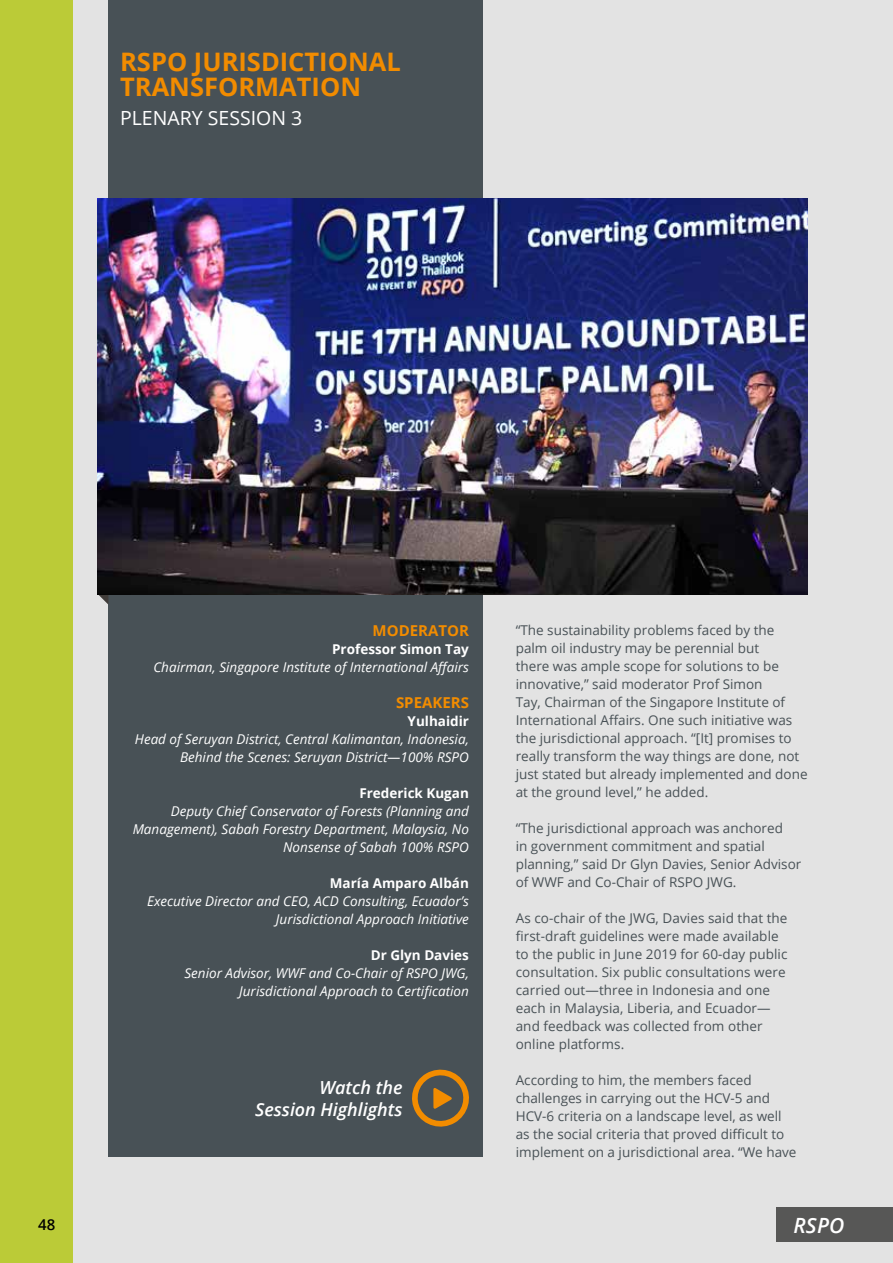
<style>
.page{position:relative;width:893px;height:1263px;background:#fff}
.page>*{position:absolute;margin:0;border:0;box-sizing:border-box;transform-origin:0 0}
.t1{font:700 25.5px/25.5px "Open Sans";color:#f28c00}
.t2{font:italic 600 21px "Open Sans";color:#fff}
.t3{font:19.5px "Open Sans";color:#fff}
.t4{font:italic 600 18px/22.5px "Open Sans";color:#fff;text-align:right}
.t5{font:700 15px "Open Sans";color:#f28c00}
.t6{font:600 15px "Open Sans";color:#000}
.t7{font:13.5px/18px "Open Sans";color:#485156}
.t8{font:italic 13.5px/18px "Open Sans";color:#fff;text-align:right}
.t9{font:700 13.5px "Open Sans";color:#fff}
</style>
<div class="page">
<div style="left:72px;top:0;width:821px;height:1263px;background:#e3e3e3"></div>
<div style="left:0;top:0;width:72px;height:1263px;background:#bbcb37"></div>
<div style="left:776px;top:1208px;width:117px;height:34px;background:#575756"></div>
<div style="left:108px;top:0;width:375px;height:1157px;background:#485156"></div>
<svg style="left:98px;top:594px;width:10px;height:10px"></svg>
<img style="left:98px;top:199px;width:710px;height:395px">
<svg style="left:412px;top:1069px;width:57px;height:58px"></svg>
<h1 class="t1" style="left:120px;top:48px;width:282px">RSPO JURISDICTIONAL<br>TRANSFORMATION</h1>
<h3 class="t3" style="left:120px;top:104px;width:184px">PLENARY SESSION 3</h3>
<p class="t5" style="left:373px;top:620px;width:98px">MODERATOR</p>
<p class="t9" style="left:332px;top:639px;width:138px">Professor Simon Tay</p>
<p class="t8" style="left:153px;top:657px;width:317px">Chairman, Singapore Institute of International Affairs</p>
<p class="t5" style="left:396px;top:692px;width:74px">SPEAKERS</p>
<p class="t9" style="left:408px;top:711px;width:63px">Yulhaidir</p>
<p class="t8" style="left:135px;top:729px;width:336px">Head of Seruyan District, Central Kalimantan, Indonesia,<br>Behind the Scenes: Seruyan District—100% RSPO</p>
<p class="t9" style="left:359px;top:783px;width:111px">Frederick Kugan</p>
<p class="t8" style="left:133px;top:801px;width:338px">Deputy Chief Conservator of Forests (Planning and<br>Management), Sabah Forestry Department, Malaysia, No<br>Nonsense of Sabah 100% RSPO</p>
<p class="t9" style="left:330px;top:873px;width:141px">María Amparo Albán</p>
<p class="t8" style="left:147px;top:891px;width:323px">Executive Director and CEO, ACD Consulting, Ecuador’s<br>Jurisdictional Approach Initiative</p>
<p class="t9" style="left:371px;top:945px;width:100px">Dr Glyn Davies</p>
<p class="t8" style="left:184px;top:963px;width:286px">Senior Advisor, WWF and Co-Chair of RSPO JWG,<br>Jurisdictional Approach to Certification</p>
<h3 class="t4" style="left:255px;top:1075px;width:149px">Watch the<br>Session Highlights</h3>
<p class="t7" style="left:516px;top:620px;width:293px">“The sustainability problems faced by the palm oil industry may be perennial but<br>there was ample scope for solutions to be innovative,” said moderator Prof Simon<br>Tay, Chairman of the Singapore Institute of International Affairs. One such initiative was the jurisdictional approach. “[It] promises to really transform the way things are done, not just stated but already implemented and done at the ground level,” he added.</p>
<p class="t7" style="left:516px;top:818px;width:287px">“The jurisdictional approach was anchored<br>in government commitment and spatial planning,” said Dr Glyn Davies, Senior Advisor of WWF and Co-Chair of RSPO JWG.</p>
<p class="t7" style="left:516px;top:908px;width:273px">As co-chair of the JWG, Davies said that the first-draft guidelines were made available to the public in June 2019 for 60-day public consultation. Six public consultations were carried out—three in Indonesia and one each in Malaysia, Liberia, and Ecuador— and feedback was collected from other online platforms.</p>
<p class="t7" style="left:516px;top:1070px;width:282px">According to him, the members faced challenges in carrying out the HCV-5 and HCV-6 criteria on a landscape level, as well as the social criteria that proved difficult to implement on a jurisdictional area. “We have</p>
<p class="t6" style="left:38px;top:1215px;width:19px">48</p>
<h2 class="t2" style="left:793px;top:1211px;width:53px">RSPO</h2>
</div>
